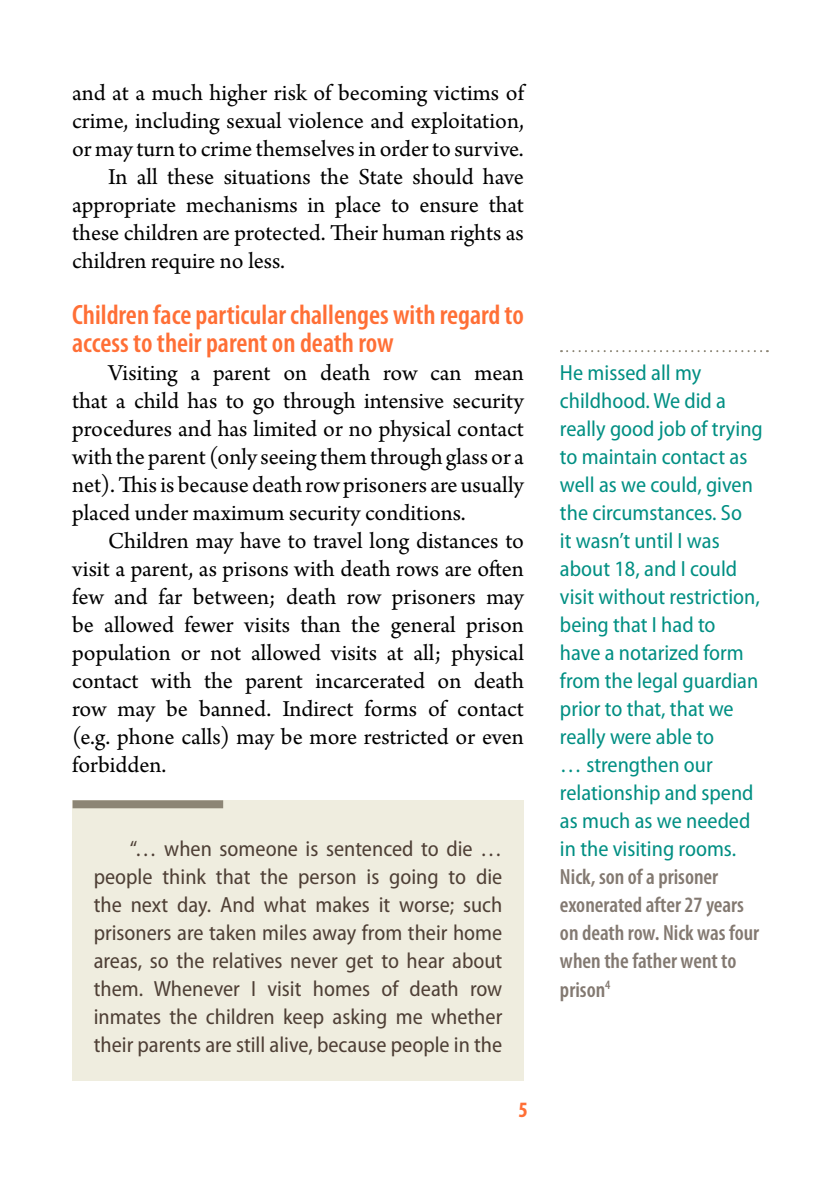
<style>
.page{position:relative;width:840px;height:1191px;background:#fff}
.page>*{position:absolute;margin:0;border:0;box-sizing:border-box;transform-origin:0 0}
.t1{font:600 condensed 28px/28px "Myriad Pro";color:#ff6f36}
.t2{font:24px/28px "Arno Pro";color:#000;text-align:justify}
.t3{font:semi-condensed 22px/28px "Myriad Pro";color:#008f83}
.t4{font:semi-condensed 22px/28px "Myriad Pro";color:#4e3f35;text-align:justify}
.t5{font:600 condensed 22px/28px "Myriad Pro";color:#837971}
.t6{font:700 condensed 22px "Myriad Pro";color:#ff6f36}
</style>
<div class="page">
<div style="left:72px;top:800px;width:451px;height:280px;background:#efeddf"></div>
<div style="left:73px;top:800px;width:150px;height:8px;background:#8c8575"></div>
<svg style="left:560px;top:350px;width:207px;height:2px"></svg>
<p class="t2" style="left:72px;top:80px;width:453px">and at a much higher risk of becoming victims of</p>
<p class="t2" style="left:72px;top:108px;width:453px">crime, including sexual violence and exploitation,</p>
<p class="t2" style="left:72px;top:136px;width:453px">or may turn to crime themselves in order to survive.</p>
<p class="t2" style="left:108px;top:164px;width:417px">In all these situations the State should have</p>
<p class="t2" style="left:72px;top:192px;width:453px">appropriate mechanisms in place to ensure that</p>
<p class="t2" style="left:72px;top:220px;width:453px">these children are protected. Their human rights as</p>
<p class="t2" style="left:72px;top:248px;width:214px">children require no less.</p>
<p class="t1" style="left:72px;top:300px;width:453px">Children face particular challenges with regard to access to their parent on death row</p>
<p class="t2" style="left:72px;top:360px;width:453px;text-indent:36px">Visiting a parent on death row can mean that a child has to go through intensive security procedures and has limited or no physical contact with the parent (only seeing them through glass or a net). This is because death row prisoners are usually placed under maximum security conditions.</p>
<p class="t2" style="left:72px;top:528px;width:453px;text-indent:36px">Children may have to travel long distances to visit a parent, as prisons with death rows are often few and far between; death row prisoners may be allowed fewer visits than the general prison population or not allowed visits at all; physical contact with the parent incarcerated on death row may be banned. Indirect forms of contact (e.g. phone calls) may be more restricted or even forbidden.</p>
<p class="t4" style="left:94px;top:834px;width:410px;text-indent:36px">“… when someone is sentenced to die … people think that the person is going to die the next day. And what makes it worse; such prisoners are taken miles away from their home areas, so the relatives never get to hear about them. Whenever I visit homes of death row inmates the children keep asking me whether their parents are still alive, because people in the</p>
<p class="t6" style="left:518px;top:1096px;width:11px">5</p>
<p class="t3" style="left:559px;top:358px;width:204px">He missed all my childhood. We did a really good job of trying to maintain contact as well as we could, given the circumstances. So<br>it wasn’t until I was about 18, and I could visit without restriction, being that I had to<br>have a notarized form from the legal guardian prior to that, that we really were able to<br>… strengthen our relationship and spend as much as we needed in the visiting rooms.</p>
<p class="t5" style="left:559px;top:862px;width:200px">Nick, son of a prisoner exonerated after 27 years on death row. Nick was four when the father went to prison<sup>4</sup></p>
</div>
